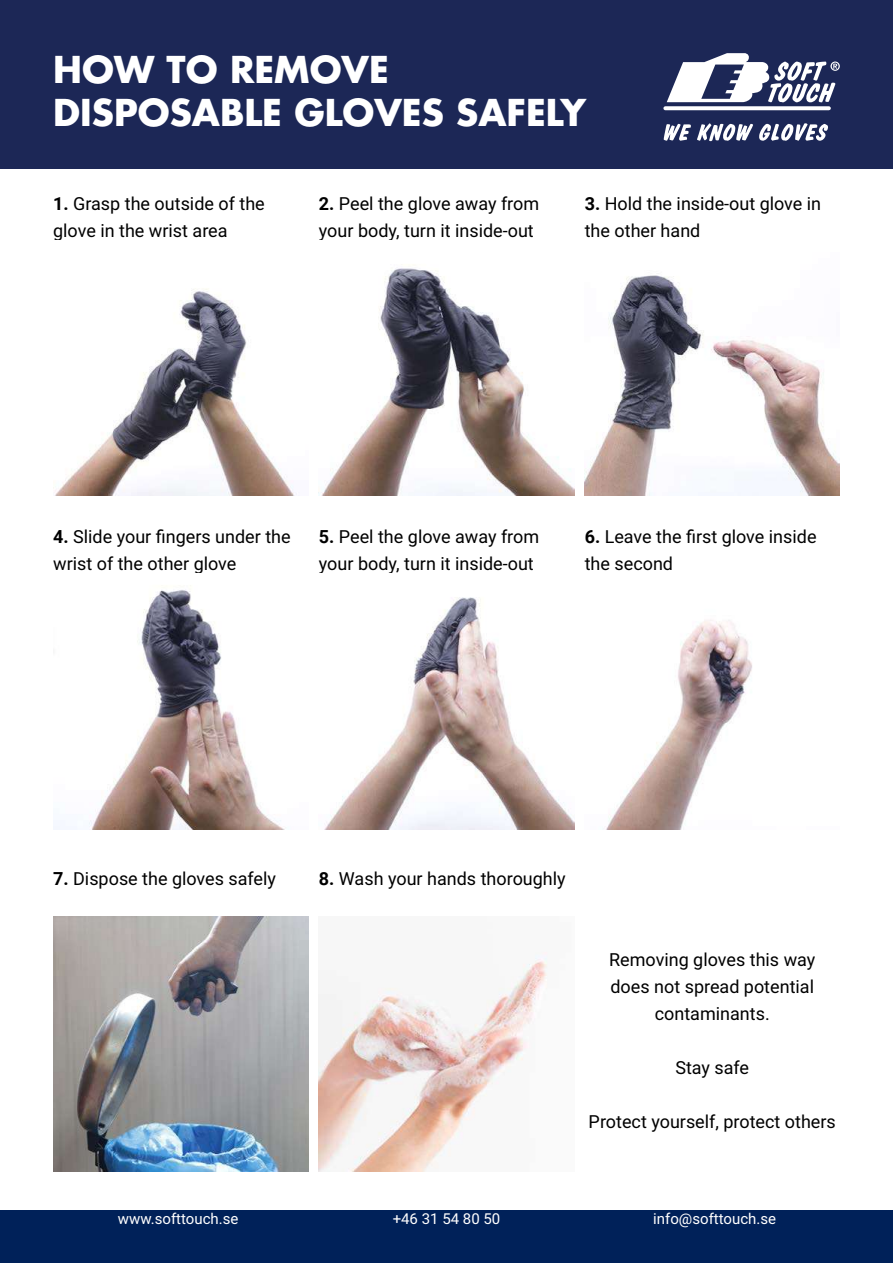
<style>
.page{position:relative;width:893px;height:1263px;background:#fff}
.page>*{position:absolute;margin:0;border:0;box-sizing:border-box;transform-origin:0 0}
.t1{font:700 36px/43.2px "Futura Std";color:#fff}
.t2{font:18px/27px "Roboto";color:#000}
.t3{font:15px "Roboto";color:#fff}
.s1{font-weight:700}
</style>
<div class="page">
<div style="left:0;top:1210px;width:893px;height:53px;background:#002159"></div>
<div style="left:0;top:0;width:893px;height:169px;background:#1c2756"></div>
<svg style="left:663px;top:53px;width:177px;height:58px"></svg>
<svg style="left:664px;top:124px;width:27px;height:17px"></svg>
<svg style="left:697px;top:123px;width:131px;height:18px"></svg>
<img style="left:53px;top:289px;width:244px;height:206px">
<img style="left:319px;top:268px;width:255px;height:227px">
<img style="left:585px;top:275px;width:255px;height:220px">
<img style="left:53px;top:585px;width:231px;height:244px">
<img style="left:324px;top:597px;width:250px;height:232px">
<img style="left:606px;top:620px;width:146px;height:209px">
<img style="left:53px;top:916px;width:255px;height:255px">
<img style="left:319px;top:952px;width:228px;height:219px">
<h1 class="t1" style="left:53px;top:47px;width:534px">HOW TO REMOVE<br>DISPOSABLE GLOVES SAFELY</h1>
<p class="t2" style="left:53px;top:189px;width:213px"><span class="s1">1.</span> Grasp the outside of the glove in the wrist area</p>
<p class="t2" style="left:319px;top:189px;width:222px"><span class="s1">2.</span> Peel the glove away from your body, turn it inside-out</p>
<p class="t2" style="left:585px;top:189px;width:238px"><span class="s1">3.</span> Hold the inside-out glove in the other hand</p>
<p class="t2" style="left:53px;top:522px;width:239px"><span class="s1">4.</span> Slide your fingers under the wrist of the other glove</p>
<p class="t2" style="left:319px;top:522px;width:222px"><span class="s1">5.</span> Peel the glove away from your body, turn it inside-out</p>
<p class="t2" style="left:585px;top:522px;width:233px"><span class="s1">6.</span> Leave the first glove inside the second</p>
<p class="t2" style="left:53px;top:865px;width:224px"><span class="s1">7.</span> Dispose the gloves safely</p>
<p class="t2" style="left:319px;top:865px;width:248px"><span class="s1">8.</span> Wash your hands thoroughly</p>
<p class="t2" style="left:609px;top:946px;width:208px;text-align:center">Removing gloves this way does not spread potential contaminants.</p>
<p class="t2" style="left:675px;top:1054px;width:75px">Stay safe</p>
<p class="t2" style="left:589px;top:1108px;width:249px">Protect yourself, protect others</p>
<p class="t3" style="left:118px;top:1208px;width:122px">www.softtouch.se</p>
<p class="t3" style="left:393px;top:1208px;width:109px">+46 31 54 80 50</p>
<p class="t3" style="left:653px;top:1208px;width:124px">info@softtouch.se</p>
</div>
